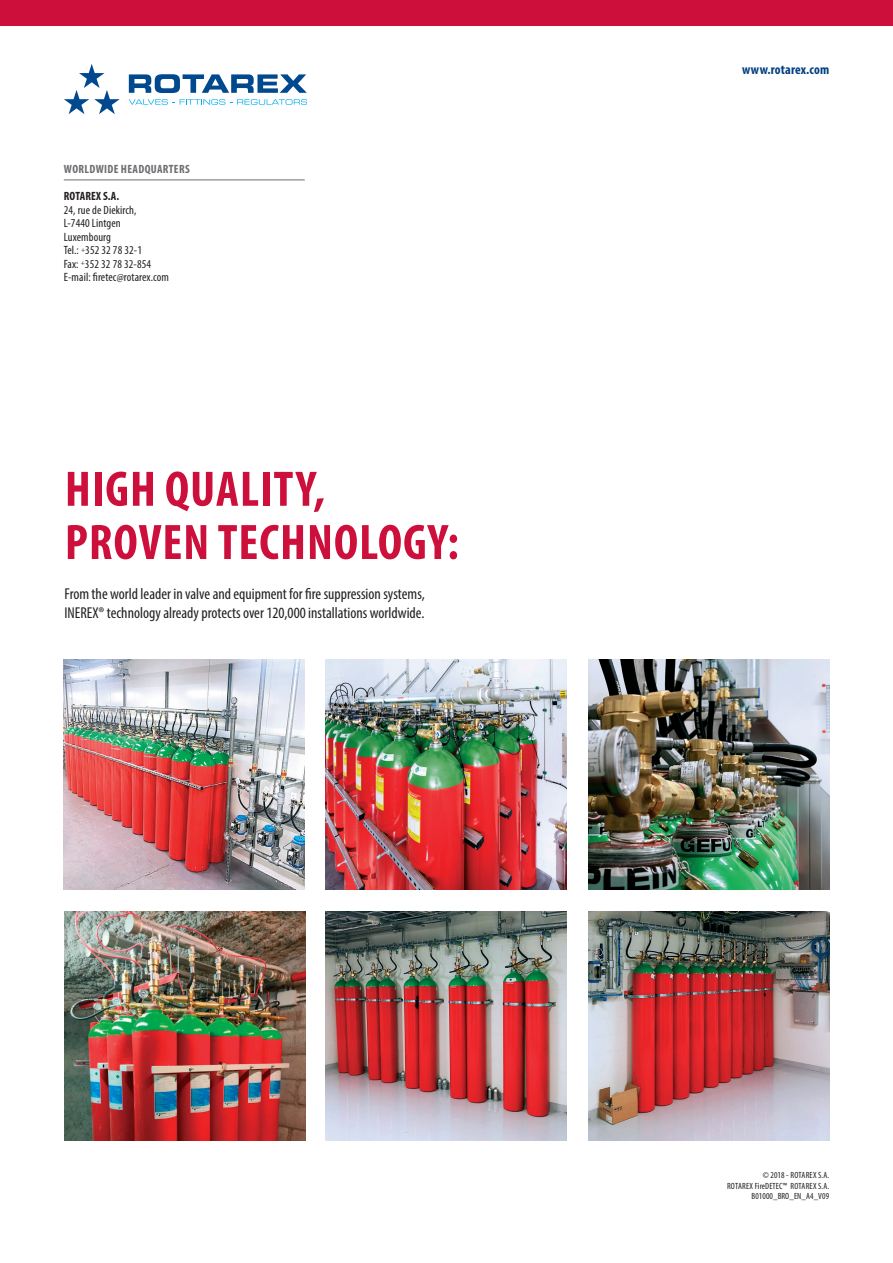
<style>
.page{position:relative;width:893px;height:1263px;background:#fff}
.page>*{position:absolute;margin:0;border:0;box-sizing:border-box;transform-origin:0 0}
.t1{font:700 condensed 50.25px/53.2px "Myriad Pro";letter-spacing:.02em;color:#cd0f3b}
.t2{font:condensed 15.75px/18.9px "Myriad Pro";color:#231f20}
.t3{font:700 condensed 13.5px "Myriad Pro";letter-spacing:.01em;color:#014081}
.t4{font:condensed 12px/13.5px "Myriad Pro";letter-spacing:.01em;color:#231f20}
.t5{font:700 condensed 12px "Myriad Pro";letter-spacing:.03em;color:#6c6d70}
.t6{font:700 condensed 12px "Myriad Pro";letter-spacing:.01em;color:#231f20}
.t7{font:condensed 9px/10.5px "Myriad Pro";letter-spacing:.01em;color:#231f20;text-align:right}
</style>
<div class="page">
<div style="left:0;top:0;width:893px;height:26px;background:#cd0f3b"></div>
<svg style="left:129px;top:74px;width:178px;height:19px"></svg>
<svg style="left:64px;top:64px;width:56px;height:50px"></svg>
<svg style="left:129px;top:99px;width:178px;height:6px"></svg>
<hr style="left:64px;top:180px;width:241px;height:1px;background:#6c6d70">
<img style="left:64px;top:660px;width:241px;height:229px">
<img style="left:326px;top:660px;width:241px;height:229px">
<img style="left:588px;top:660px;width:241px;height:229px">
<img style="left:64px;top:911px;width:241px;height:229px">
<img style="left:326px;top:911px;width:241px;height:229px">
<img style="left:588px;top:911px;width:241px;height:229px">
<p class="t5" style="left:64px;top:162px;width:127px">WORLDWIDE HEADQUARTERS</p>
<p class="t6" style="left:64px;top:189px;width:57px">ROTAREX S.A.</p>
<p class="t4" style="left:64px;top:203px;width:107px">24, rue de Diekirch,<br>L-7440 Lintgen<br>Luxembourg<br>Tel.: <sup>+</sup>352 32 78 32-1<br>Fax: <sup>+</sup>352 32 78 32-854<br>E-mail: firetec@rotarex.com</p>
<h1 class="t1" style="left:65px;top:461px;width:395px">HIGH QUALITY,<br>PROVEN TECHNOLOGY:</h1>
<p class="t2" style="left:64px;top:584px;width:362px">From the world leader in valve and equipment for fire suppression systems,<br>INEREX® technology already protects over 120,000 installations worldwide.</p>
<p class="t3" style="left:742px;top:61px;width:89px">www.rotarex.com</p>
<p class="t7" style="left:727px;top:1170px;width:104px">© 2018 - ROTAREX S.A.<br>ROTAREX FireDETEC™ ROTAREX S.A.<br>B01000_BRO_EN_A4_V09</p>
</div>
